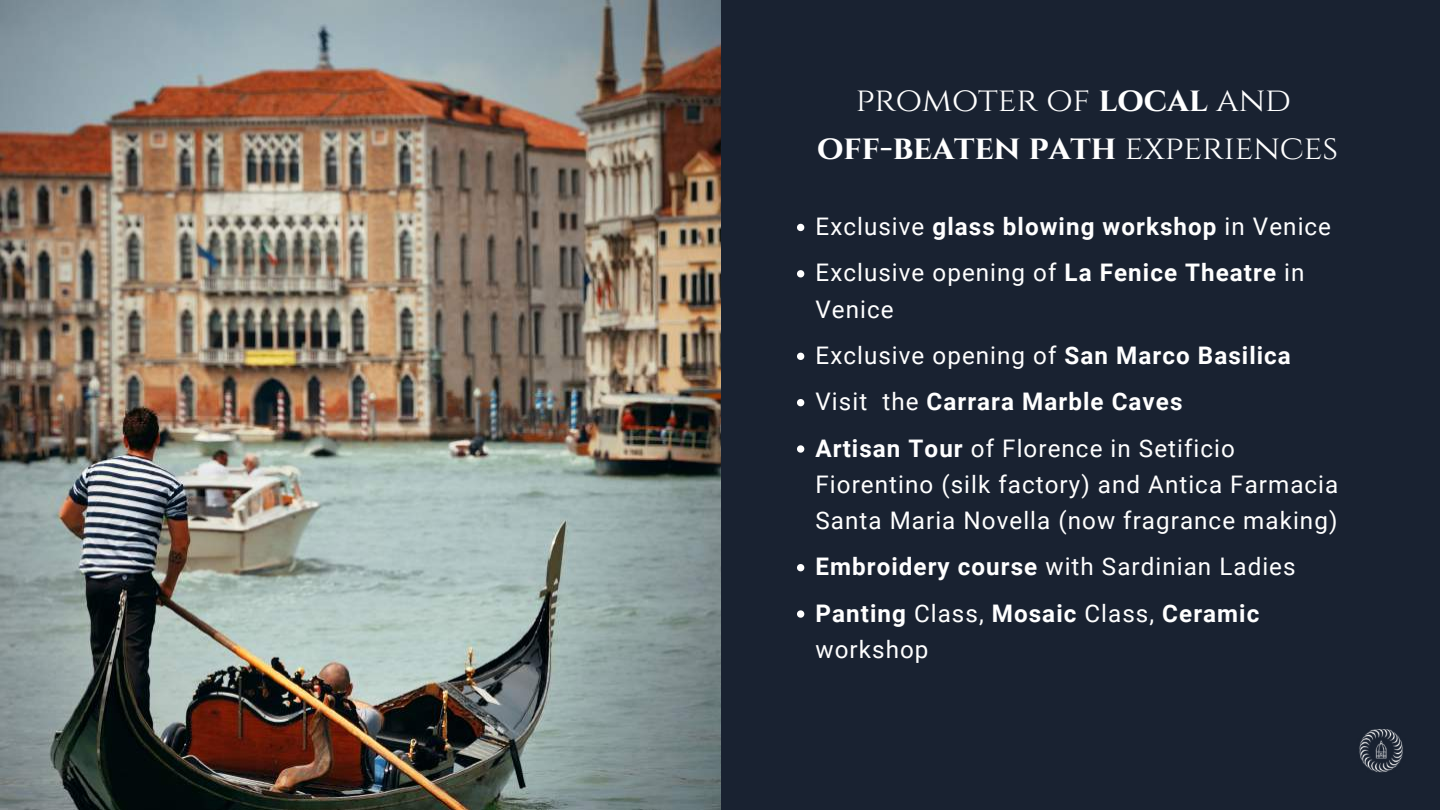
<style>
.page{position:relative;width:1440px;height:810px;background:#192231}
.page>*{position:absolute;margin:0;border:0;box-sizing:border-box;transform-origin:0 0}
.t1{font:34px/47.2px "Cinzel";color:#fff;text-align:center}
.t2{font:24.2px/46.3px "Roboto";letter-spacing:.045em;color:#fff}
.t3{font:700 24.2px/46.3px "Roboto";letter-spacing:.045em;color:#fff}
.s1{font-weight:700}
.s2{font-weight:400}
</style>
<div class="page">
<img style="left:0;top:0;width:721px;height:810px">
<svg style="left:797px;top:224px;width:7px;height:7px"></svg>
<svg style="left:797px;top:270px;width:7px;height:7px"></svg>
<svg style="left:797px;top:353px;width:7px;height:7px"></svg>
<svg style="left:797px;top:399px;width:7px;height:7px"></svg>
<svg style="left:797px;top:445px;width:7px;height:8px"></svg>
<svg style="left:797px;top:564px;width:7px;height:7px"></svg>
<svg style="left:797px;top:610px;width:7px;height:8px"></svg>
<img style="left:1359px;top:729px;width:44px;height:43px">
<h1 class="t1" style="left:817px;top:78px;width:523px">PROMOTER OF <span class="s1">LOCAL</span> AND<br><span class="s1">OFF-BEATEN PATH</span> EXPERIENCES</h1>
<p class="t2" style="left:816px;top:204px;width:517px">Exclusive <span class="s1">glass blowing workshop</span> in Venice<br>Exclusive opening of <span class="s1">La Fenice Theatre</span> in</p>
<p class="t2" style="left:816px;top:286px;width:477px">Venice<br>Exclusive opening of <span class="s1">San Marco Basilica<br></span>Visit the <span class="s1">Carrara Marble Caves<br>Artisan Tour</span> of Florence in Setificio</p>
<p class="t2" style="left:816px;top:466px;width:524px;line-height:36.2px">Fiorentino (silk factory) and Antica Farmacia<br>Santa Maria Novella (now fragrance making)</p>
<p class="t3" style="left:816px;top:544px;width:482px">Embroidery course <span class="s2">with Sardinian Ladies<br></span>Panting <span class="s2">Class,</span> Mosaic <span class="s2">Class,</span> Ceramic</p>
<p class="t2" style="left:816px;top:626px;width:114px">workshop</p>
</div>
